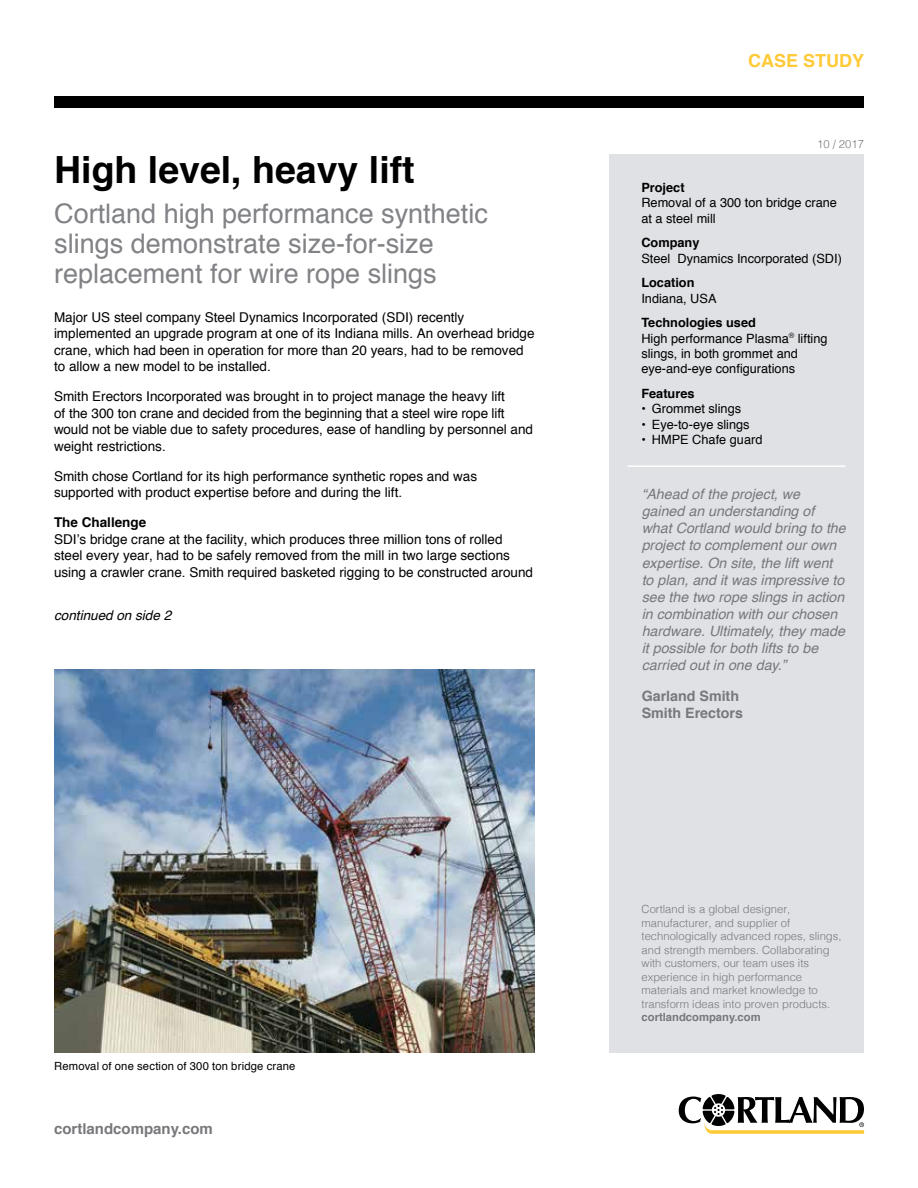
<style>
.page{position:relative;width:918px;height:1188px;background:#fff}
.page>*{position:absolute;margin:0;border:0;box-sizing:border-box;transform-origin:0 0}
.t1{font:700 37.5px "Helvetica";color:#000}
.t2{font:27px/30px "Helvetica";color:#808285}
.t3{font:700 18px "Helvetica";color:#ffca38}
.t4{font:700 15px "Helvetica";color:#77787b}
.t5{font:italic 14.25px/17.1px "Helvetica";color:#77787b}
.t6{font:700 14.25px/17.1px "Helvetica";color:#77787b}
.t7{font:13.5px/16.5px "Helvetica";color:#000}
.t8{font:italic 13.5px "Helvetica";color:#000}
.t9{font:700 13.5px "Helvetica";color:#000}
.t10{font:12.75px/15.3px "Helvetica";color:#000}
.t11{font:700 12.75px "Helvetica";color:#000}
.t12{font:300 11.25px/13.5px "Helvetica";color:#77787b}
.t13{font:11.25px "Helvetica";letter-spacing:.015em;color:#000}
.t14{font:700 11.25px "Helvetica";color:#77787b}
.s1{font-weight:700}
</style>
<div class="page">
<div style="left:54px;top:97px;width:810px;height:11px;background:#000"></div>
<div style="left:609px;top:154px;width:255px;height:899px;background:#e0e1e4"></div>
<svg style="left:679px;top:1094px;width:185px;height:40px"></svg>
<img style="left:54px;top:670px;width:481px;height:382px">
<hr style="left:627px;top:465px;width:219px;height:2px;background:#fff">
<h1 class="t1" style="left:54px;top:139px;width:362px">High level, heavy lift</h1>
<h2 class="t2" style="left:54px;top:200px;width:435px">Cortland high performance synthetic slings demonstrate size-for-size replacement for wire rope slings</h2>
<p class="t7" style="left:54px;top:309px;width:482px">Major US steel company Steel Dynamics Incorporated (SDI) recently implemented an upgrade program at one of its Indiana mills. An overhead bridge crane, which had been in operation for more than 20 years, had to be removed to allow a new model to be installed.</p>
<p class="t7" style="left:54px;top:389px;width:481px">Smith Erectors Incorporated was brought in to project manage the heavy lift<br>of the 300 ton crane and decided from the beginning that a steel wire rope lift would not be viable due to safety procedures, ease of handling by personnel and weight restrictions.</p>
<p class="t7" style="left:54px;top:468px;width:425px">Smith chose Cortland for its high performance synthetic ropes and was supported with product expertise before and during the lift.</p>
<p class="t9" style="left:54px;top:511px;width:94px">The Challenge</p>
<p class="t7" style="left:54px;top:531px;width:481px">SDI’s bridge crane at the facility, which produces three million tons of rolled steel every year, had to be safely removed from the mill in two large sections using a crawler crane. Smith required basketed rigging to be constructed around</p>
<p class="t8" style="left:54px;top:605px;width:119px">continued on side 2</p>
<p class="t13" style="left:54px;top:1058px;width:243px">Removal of one section of 300 ton bridge crane</p>
<p class="t4" style="left:54px;top:1117px;width:160px">cortlandcompany.com</p>
<h3 class="t3" style="left:748px;top:47px;width:118px">CASE STUDY</h3>
<p class="t12" style="left:817px;top:137px;width:48px">10 / 2017</p>
<p class="t11" style="left:641px;top:177px;width:45px">Project</p>
<p class="t10" style="left:641px;top:196px;width:197px">Removal of a 300 ton bridge crane at a steel mill</p>
<p class="t11" style="left:641px;top:233px;width:60px">Company</p>
<p class="t10" style="left:641px;top:251px;width:202px">Steel Dynamics Incorporated (SDI)</p>
<p class="t11" style="left:641px;top:273px;width:55px">Location</p>
<p class="t10" style="left:641px;top:291px;width:77px">Indiana, USA</p>
<p class="t10" style="left:641px;top:316px;width:188px"><span class="s1">Technologies used<br></span>High performance Plasma<sup>®</sup> lifting slings, in both grommet and eye‑and-eye configurations</p>
<p class="t11" style="left:641px;top:383px;width:55px">Features</p>
<p class="t10" style="left:641px;top:402px;width:101px">• Grommet slings</p>
<p class="t10" style="left:641px;top:417px;width:110px">• Eye-to-eye slings</p>
<p class="t10" style="left:641px;top:432px;width:123px">• HMPE Chafe guard</p>
<p class="t5" style="left:642px;top:486px;width:206px">“Ahead of the project, we gained an understanding of what Cortland would bring to the project to complement our own expertise. On site, the lift went to plan, and it was impressive to see the two rope slings in action in combination with our chosen hardware. Ultimately, they made it possible for both lifts to be carried out in one day.”</p>
<p class="t6" style="left:642px;top:687px;width:103px">Garland Smith<br>Smith Erectors</p>
<p class="t12" style="left:642px;top:902px;width:202px">Cortland is a global designer, manufacturer, and supplier of technologically advanced ropes, slings, and strength members. Collaborating with customers, our team uses its experience in high performance materials and market knowledge to transform ideas into proven products.</p>
<p class="t14" style="left:642px;top:1008px;width:121px">cortlandcompany.com</p>
</div>
